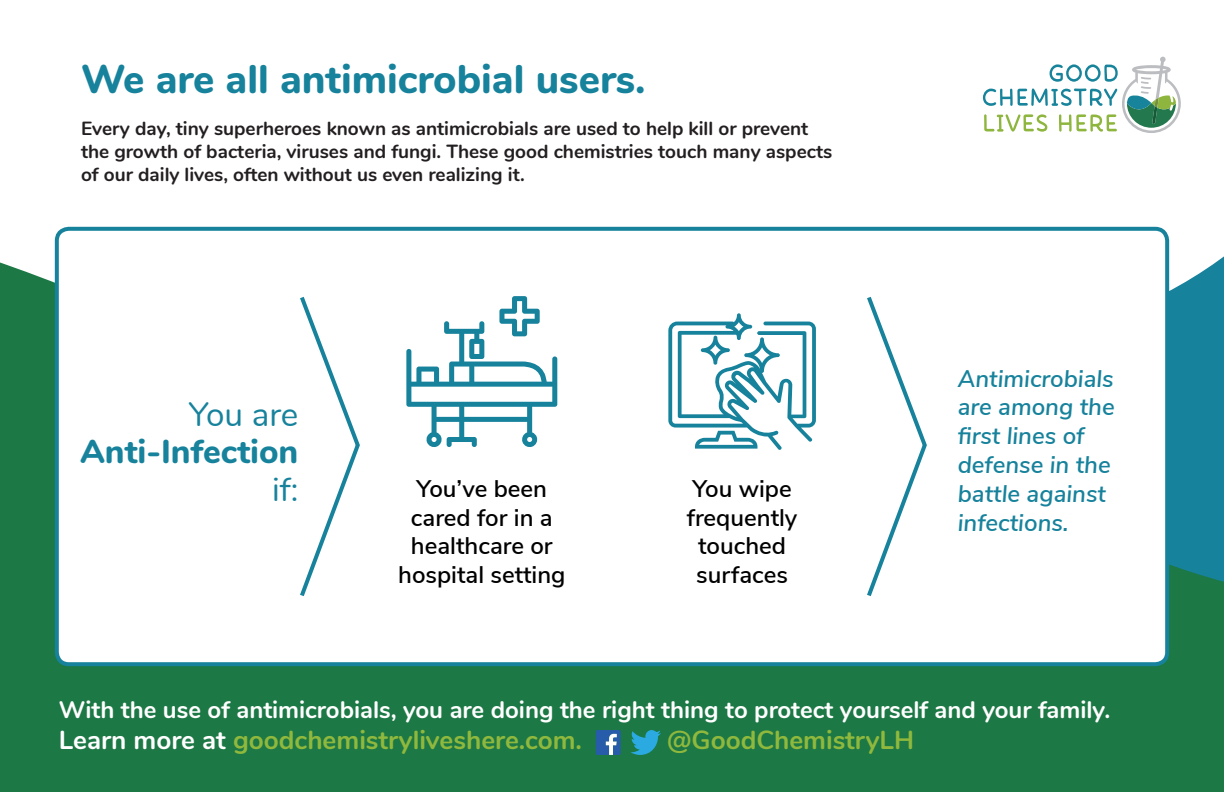
<style>
.page{position:relative;width:1224px;height:792px;background:#fff}
.page>*{position:absolute;margin:0;border:0;box-sizing:border-box;transform-origin:0 0}
.t1{font:800 40px "Nunito";color:#17829c}
.t2{font:800 33.2px/37.6px "Nunito";color:#17829c;text-align:right}
.t3{font:700 26.1px "Nunito";color:#8fb83d}
.t4{font:700 24px "Nunito";color:#fff}
.t5{font:600 24px/28.8px "Nunito Sans";color:#000;text-align:center}
.t6{font:italic 600 24px/28.8px "Nunito Sans";color:#17829c}
.t7{font:700 19px/22.8px "Nunito";color:#231f20}
.s1{font-weight:400}
.s2{color:#fff}
</style>
<div class="page">
<div style="left:0;top:226px;width:1224px;height:566px;background:#1c7845"></div>
<svg style="left:839px;top:56px;width:385px;height:646px"></svg>
<div style="left:57px;top:229px;width:1110px;height:435px;background:#fff;border-radius:12px"></div>
<div style="left:55px;top:227px;width:1114px;height:439px;border:4px solid #17829c;border-radius:12px"></div>
<svg style="left:300px;top:296px;width:60px;height:301px"></svg>
<svg style="left:867px;top:296px;width:60px;height:301px"></svg>
<svg style="left:406px;top:296px;width:151px;height:151px"></svg>
<svg style="left:668px;top:313px;width:148px;height:137px"></svg>
<svg style="left:983px;top:57px;width:198px;height:76px"></svg>
<svg style="left:596px;top:730px;width:25px;height:25px"></svg>
<svg style="left:630px;top:730px;width:31px;height:25px"></svg>
<p class="t1" style="left:81px;top:50px;width:566px">We are all antimicrobial users.</p>
<p class="t7" style="left:81px;top:116px;width:753px">Every day, tiny superheroes known as antimicrobials are used to help kill or prevent the growth of bacteria, viruses and fungi. These good chemistries touch many aspects of our daily lives, often without us even realizing it.</p>
<p class="t2" style="left:80px;top:393px;width:220px"><span class="s1">You are<br></span>Anti-Infection <span class="s1">if:</span></p>
<p class="t5" style="left:398px;top:473px;width:169px">You’ve been cared for in a healthcare or hospital setting</p>
<p class="t5" style="left:692px;top:473px;width:101px">You wipe</p>
<p class="t5" style="left:687px;top:501px;width:112px">frequently touched</p>
<p class="t5" style="left:696px;top:559px;width:93px">surfaces</p>
<p class="t6" style="left:958px;top:363px;width:158px">Antimicrobials are among the first lines of defense in the battle against infections.</p>
<p class="t4" style="left:59px;top:692px;width:1053px">With the use of antimicrobials, you are doing the right thing to protect yourself and your family.</p>
<p class="t3" style="left:59px;top:721px;width:525px"><span class="s2">Learn more at</span> goodchemistryliveshere.com.</p>
<p class="t3" style="left:667px;top:721px;width:248px">@GoodChemistryLH</p>
</div>
